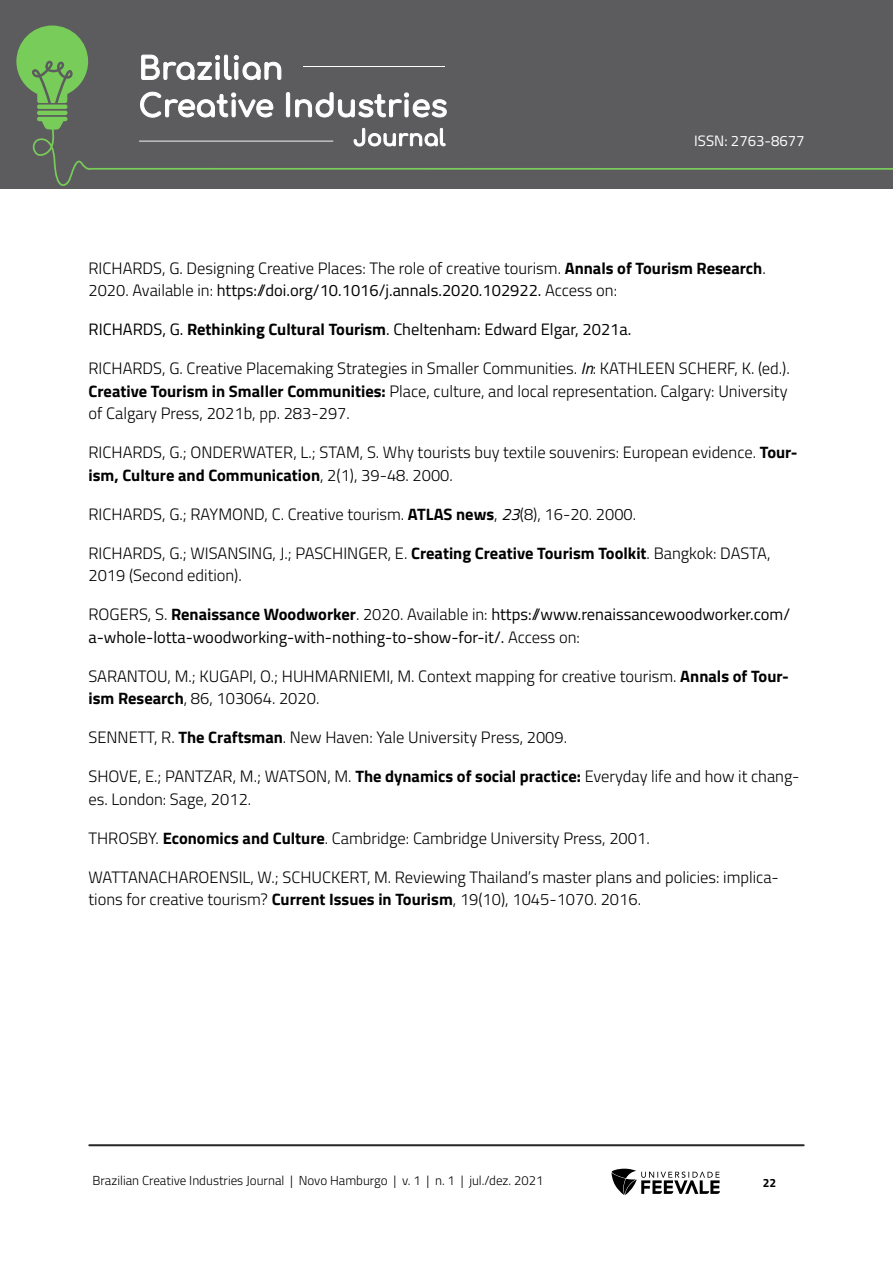
<style>
.page{position:relative;width:893px;height:1263px;background:#fff}
.page>*{position:absolute;margin:0;border:0;box-sizing:border-box;transform-origin:0 0}
.Referências{font:300 16.5px/22.5px "Titillium Web";color:#000}
.Referências-2{font:16.5px/22.5px "Titillium Web";color:#000}
.t1{font:15px "Titillium Web";color:#fff}
.t2{font:300 13.05px "Titillium Web";color:#000}
.t3{font:700 12px "Titillium Web";color:#000}
.s1{font-weight:700}
.s2{font-weight:400}
.s3{font-weight:400;font-style:italic}
.s4{font-weight:300}
</style>
<div class="page">
<div style="left:0;top:0;width:893px;height:188px;background:#5c5c5e"></div>
<hr style="left:37px;top:111px;width:30px;height:4px;background:#78cc59;border-radius:2px">
<svg style="left:37px;top:117px;width:30px;height:11px"></svg>
<hr style="left:37px;top:105px;width:30px;height:4px;background:#78cc59;border-radius:2px">
<svg style="left:16px;top:26px;width:72px;height:77px"></svg>
<svg style="left:32px;top:128px;width:861px;height:58px"></svg>
<hr style="left:89px;top:1144px;width:715px;height:2px;background:#282828">
<svg style="left:611px;top:1169px;width:109px;height:26px"></svg>
<svg style="left:141px;top:54px;width:141px;height:26px"></svg>
<svg style="left:140px;top:91px;width:134px;height:27px"></svg>
<svg style="left:285px;top:92px;width:162px;height:26px"></svg>
<svg style="left:353px;top:127px;width:93px;height:20px"></svg>
<hr style="left:303px;top:66px;width:142px;height:1px;background:#fff">
<hr style="left:139px;top:141px;width:194px;height:1px;background:#fff">
<p class="t1" style="left:694px;top:130px;width:112px">ISSN: 2763-8677</p>
<p class="Referências" style="left:88px;top:256px;width:679px">RICHARDS, G. Designing Creative Places: The role of creative tourism. <span class="s1">Annals of Tourism Research</span>.<br>2020. Available in: <span class="s2">https://doi.org/10.1016/j.annals.2020.102922.</span> Access on:</p>
<p class="Referências-2" style="left:88px;top:317px;width:544px">RICHARDS, G. <span class="s1">Rethinking Cultural Tourism</span>. Cheltenham: Edward Elgar, 2021a.</p>
<p class="Referências" style="left:88px;top:356px;width:703px">RICHARDS, G. Creative Placemaking Strategies in Smaller Communities. <span class="s3">In</span>: KATHLEEN SCHERF, K. (ed.).<br><span class="s1">Creative Tourism in Smaller Communities:</span> Place, culture, and local representation<span class="s3">.</span> Calgary: University of Calgary Press, 2021b, pp. 283-297.</p>
<p class="Referências" style="left:88px;top:440px;width:711px">RICHARDS, G.; ONDERWATER, L.; STAM, S. Why tourists buy textile souvenirs: European evidence. <span class="s1">Tour&shy;ism, Culture and Communication</span>, 2(1), 39-48. 2000.</p>
<p class="Referências" style="left:88px;top:502px;width:549px">RICHARDS, G.; RAYMOND, C. Creative tourism. <span class="s1">ATLAS news</span>, <span class="s3">23</span>(8), 16-20. 2000.</p>
<p class="Referências" style="left:88px;top:541px;width:683px">RICHARDS, G.; WISANSING, J.; PASCHINGER, E. <span class="s1">Creating Creative Tourism Toolkit</span>. Bangkok: DASTA,<br>2019 (Second edition).</p>
<p class="Referências-2" style="left:88px;top:602px;width:703px"><span class="s4">ROGERS, S.</span> <span class="s1">Renaissance Woodworker</span><span class="s4">. 2020. Available in:</span> https://www.renaissancewoodworker.com/ a-whole-lotta-woodworking-with-nothing-to-show-for-it/. <span class="s4">Access on:</span></p>
<p class="Referências" style="left:88px;top:664px;width:702px">SARANTOU, M.; KUGAPI, O.; HUHMARNIEMI, M. Context mapping for creative tourism. <span class="s1">Annals of Tour&shy;ism Research</span>, 86, 103064. 2020.</p>
<p class="Referências" style="left:88px;top:725px;width:480px">SENNETT, R. <span class="s1">The Craftsman</span>. New Haven: Yale University Press, 2009.</p>
<p class="Referências" style="left:88px;top:764px;width:713px">SHOVE, E.; PANTZAR, M.; WATSON, M. <span class="s1">The dynamics of social practice:</span> Everyday life and how it chang&shy;es. London: Sage, 2012.</p>
<p class="Referências" style="left:88px;top:826px;width:563px">THROSBY. <span class="s1">Economics and Culture</span>. Cambridge: Cambridge University Press, 2001.</p>
<p class="Referências" style="left:88px;top:865px;width:692px">WATTANACHAROENSIL, W.; SCHUCKERT, M. Reviewing Thailand’s master plans and policies: implica&shy;tions for creative tourism? <span class="s1">Current Issues in Tourism</span>, 19(10), 1045-1070. 2016.</p>
<p class="t2" style="left:92px;top:1171px;width:452px">Brazilian Creative Industries Journal | Novo Hamburgo | v. 1 | n. 1 | jul./dez. 2021</p>
<p class="t3" style="left:763px;top:1174px;width:15px">22</p>
</div>
